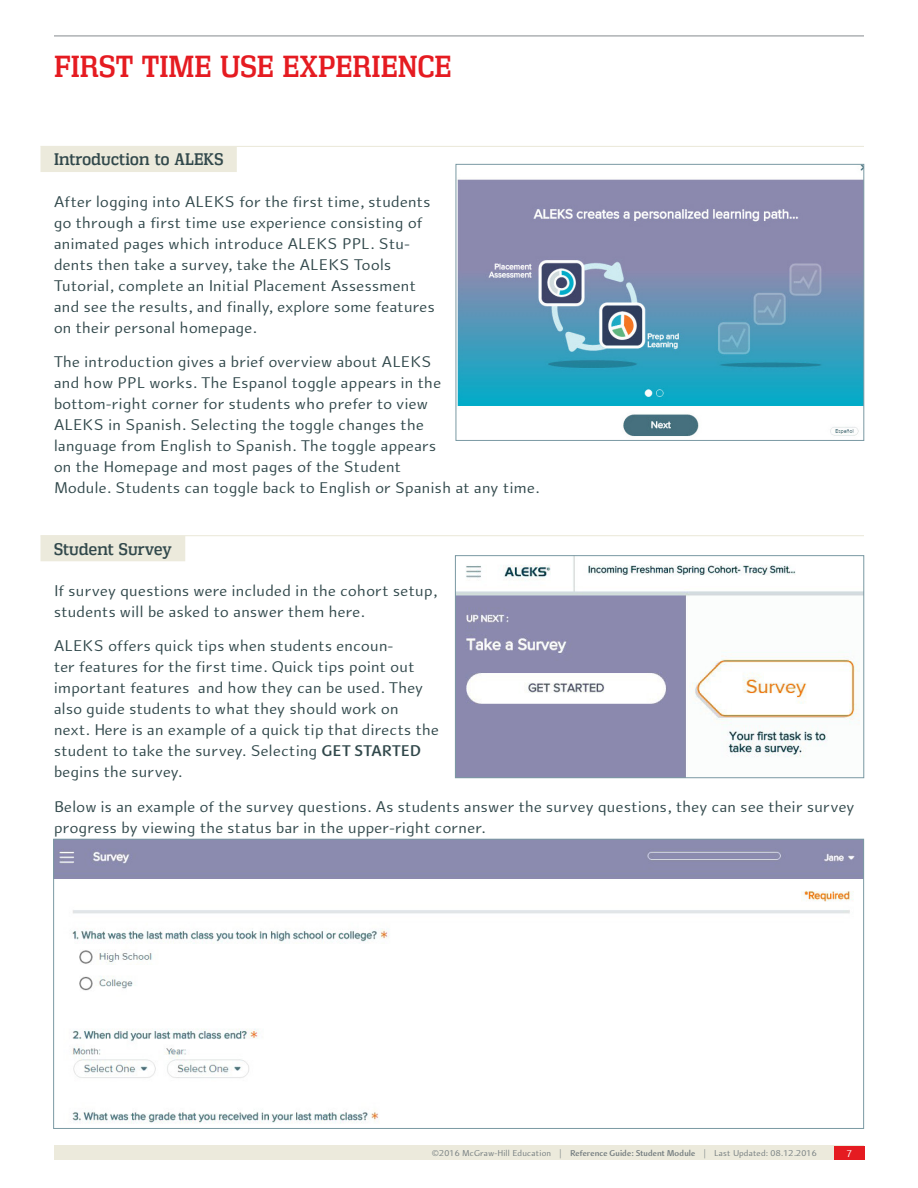
<style>
.page{position:relative;width:918px;height:1188px;background:#fff}
.page>*{position:absolute;margin:0;border:0;box-sizing:border-box;transform-origin:0 0}
.t1{font:30px "Vectipede Rg";color:#e51b21}
.t2{font:16.5px/21px "Arum Sans";letter-spacing:.025em;color:#31484b}
.t3{font:16.5px "Vectipede Rg";letter-spacing:.01em;color:#31484b}
.t4{font:10.5px "Arum Sans";color:#fff}
.t5{font:9px "Arum Sans";letter-spacing:.025em;color:#727b7e}
.s1{font-weight:700}
</style>
<div class="page">
<div style="left:54px;top:1146px;width:810px;height:14px;background:#eceadc"></div>
<div style="left:834px;top:1146px;width:30px;height:14px;background:#e51b21"></div>
<hr style="left:54px;top:36px;width:810px;height:1px;background:#858b8f">
<div style="left:40px;top:147px;width:197px;height:25px;background:#eceadc"></div>
<hr style="left:40px;top:146px;width:824px;height:1px;background:#eceadc">
<div style="left:40px;top:536px;width:145px;height:25px;background:#eceadc"></div>
<hr style="left:40px;top:535px;width:824px;height:1px;background:#eceadc">
<img style="left:458px;top:166px;width:404px;height:270px">
<div style="left:456px;top:164px;width:408px;height:277px;border:1px solid #7a99a3"></div>
<img style="left:457px;top:557px;width:405px;height:219px">
<div style="left:455px;top:555px;width:409px;height:223px;border:1px solid #7a99a3"></div>
<img style="left:55px;top:841px;width:807px;height:283px">
<h1 class="t1" style="left:54px;top:48px;width:399px">FIRST TIME USE EXPERIENCE</h1>
<p class="t3" style="left:54px;top:150px;width:171px">Introduction to ALEKS</p>
<p class="t2" style="left:54px;top:191px;width:382px">After logging into ALEKS for the first time, students go through a first time use experience consisting of animated pages which introduce ALEKS PPL. Stu&shy;dents then take a survey, take the ALEKS Tools Tutorial, complete an Initial Placement Assessment and see the results, and finally, explore some features on their personal homepage.</p>
<p class="t2" style="left:54px;top:352px;width:487px">The introduction gives a brief overview about ALEKS<br>and how PPL works. The Espanol toggle appears in the<br>bottom-right corner for students who prefer to view<br>ALEKS in Spanish. Selecting the toggle changes the<br>language from English to Spanish. The toggle appears<br>on the Homepage and most pages of the Student<br>Module. Students can toggle back to English or Spanish at any time.</p>
<p class="t3" style="left:54px;top:539px;width:119px">Student Survey</p>
<p class="t2" style="left:54px;top:580px;width:385px">If survey questions were included in the cohort setup, students will be asked to answer them here.</p>
<p class="t2" style="left:54px;top:636px;width:386px">ALEKS offers quick tips when students encoun-<br>ter features for the first time. Quick tips point out important features and how they can be used. They also guide students to what they should work on<br>next. Here is an example of a quick tip that directs the student to take the survey. Selecting <span class="s1">GET STARTED </span>begins the survey.</p>
<p class="t2" style="left:54px;top:796px;width:802px">Below is an example of the survey questions. As students answer the survey questions, they can see their survey progress by viewing the status bar in the upper-right corner.</p>
<p class="t5" style="left:432px;top:1148px;width:386px">©2016 McGraw-Hill Education | <span class="s1">Reference Guide: Student Module</span> | Last Updated: 08.12.2016</p>
<p class="t4" style="left:846px;top:1147px;width:7px">7</p>
</div>
